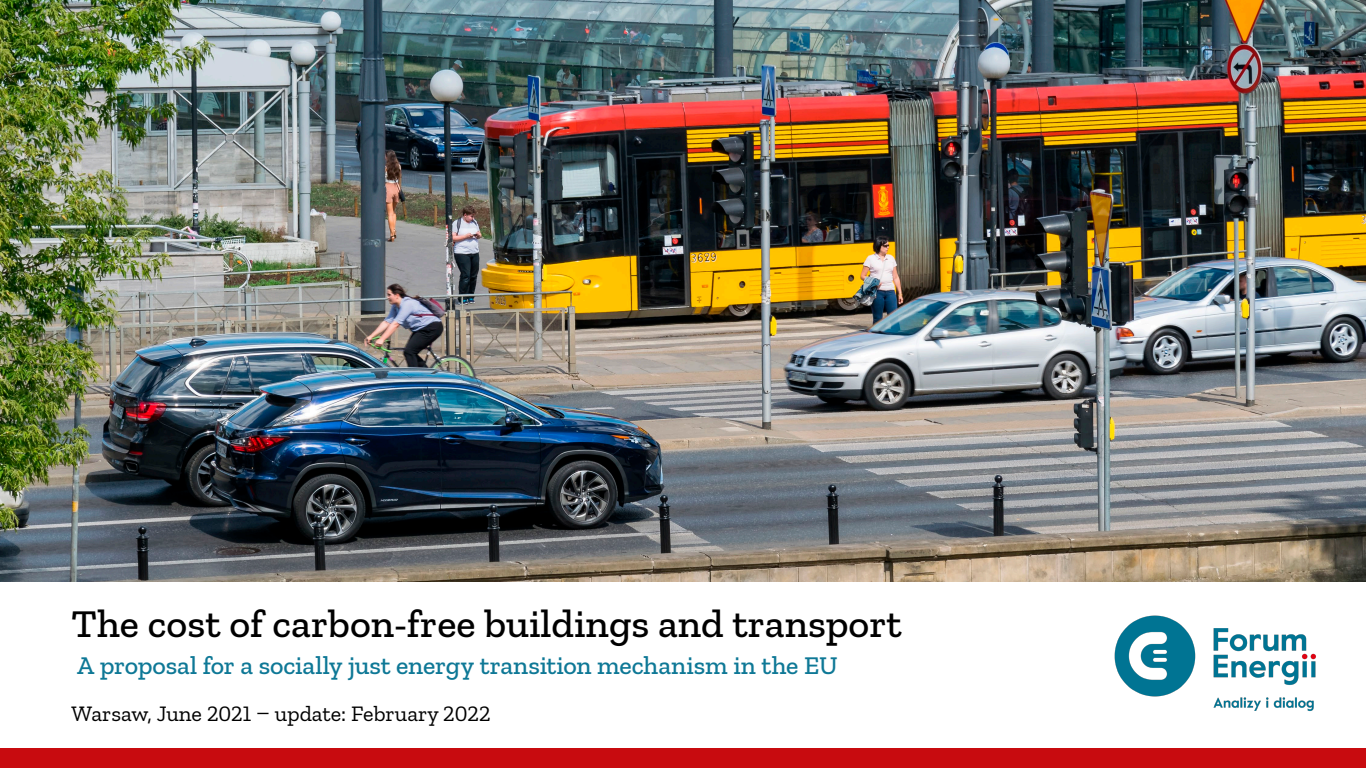
<style>
.page{position:relative;width:1366px;height:768px;background:#fff}
.page>*{position:absolute;margin:0;border:0;box-sizing:border-box;transform-origin:0 0}
.t1{font:500 40px "Zilla Slab";color:#000}
.t2{font:500 26px "Zilla Slab";letter-spacing:-.01em;color:#0e7896}
.t3{font:22px "Zilla Slab";color:#000}
</style>
<div class="page">
<img style="left:1114px;top:615px;width:202px;height:96px">
<img style="left:0;top:0;width:1366px;height:582px">
<div style="left:0;top:748px;width:1366px;height:20px;background:#c80b0f"></div>
<p class="t1" style="left:72px;top:602px;width:832px">The cost of carbon-free buildings and transport</p>
<p class="t2" style="left:77px;top:651px;width:762px">A proposal for a socially just energy transition mechanism in the EU</p>
<p class="t3" style="left:72px;top:702px;width:420px">Warsaw, June 2021 – update: February 2022</p>
</div>
